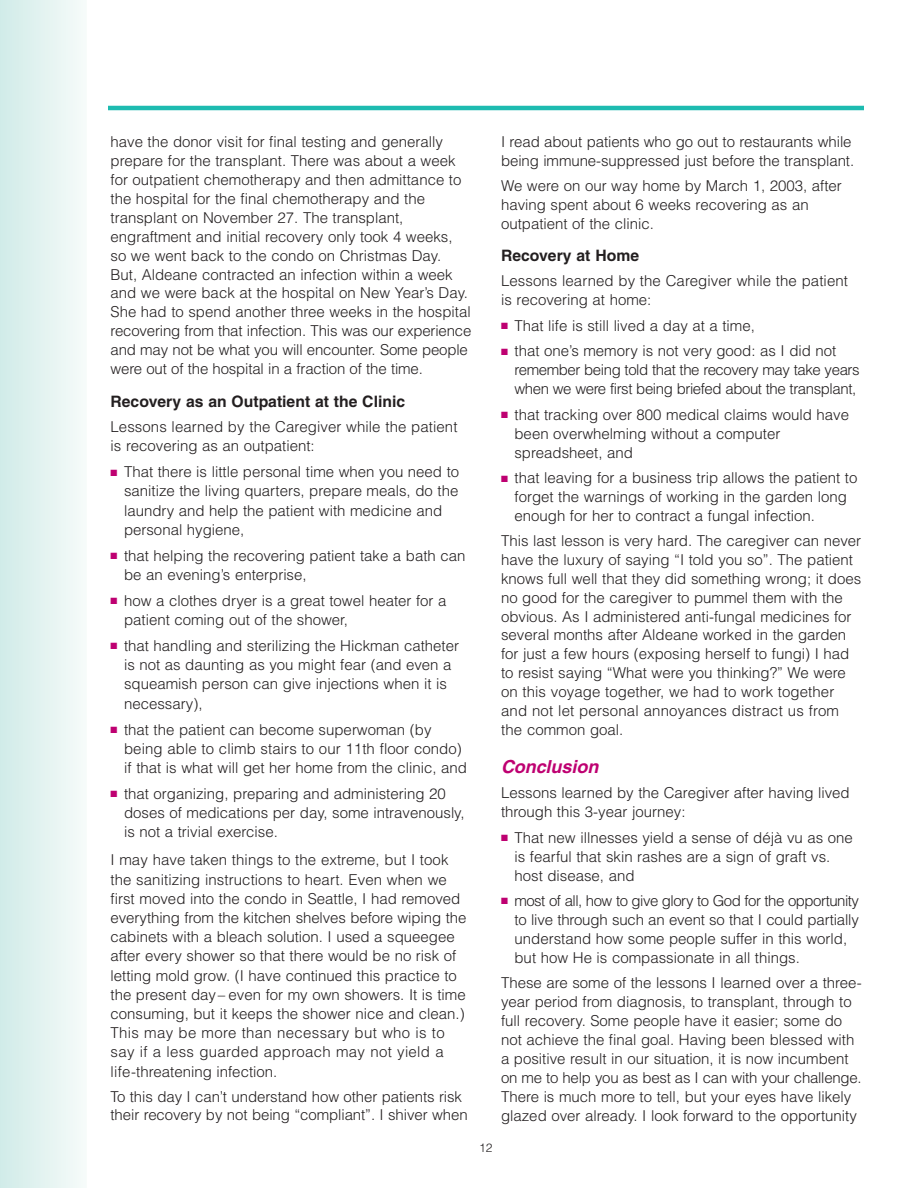
<style>
.page{position:relative;width:918px;height:1188px;background:#fff}
.page>*{position:absolute;margin:0;border:0;box-sizing:border-box;transform-origin:0 0}
.t1{font:italic 700 18px "Helvetica";color:#be0071}
.t2{font:700 15.75px "Helvetica";color:#231f20}
.t3{font:300 15px/18.9px "Helvetica";color:#231f20}
.t4{font:300 15px/18.9px "Helvetica";letter-spacing:-.03em;color:#231f20}
.t5{font:300 12px "Helvetica";color:#231f20}
.s1{color:#be0071}
</style>
<div class="page">
<div style="left:0;top:0;width:87px;height:1188px;background:linear-gradient(to right,#d0ebe8,#f7fbfa)"></div>
<hr style="left:108px;top:106px;width:756px;height:4px;background:#1dbbb0">
<p class="t3" style="left:111px;top:134px;width:362px">have the donor visit for final testing and generally prepare for the transplant. There was about a week for outpatient chemotherapy and then admittance to the hospital for the final chemotherapy and the transplant on November 27. The transplant, engraftment and initial recovery only took 4 weeks, so we went back to the condo on Christmas Day.<br>But, Aldeane contracted an infection within a week and we were back at the hospital on New Year’s Day.<br>She had to spend another three weeks in the hospital recovering from that infection. This was our experience and may not be what you will encounter. Some people were out of the hospital in a fraction of the time.</p>
<p class="t2" style="left:111px;top:395px;width:296px">Recovery as an Outpatient at the Clinic</p>
<p class="t3" style="left:111px;top:419px;width:349px">Lessons learned by the Caregiver while the patient is recovering as an outpatient:</p>
<p class="t3" style="left:124px;top:464px;width:337px;text-indent:-14px"><span class="s1">■</span> That there is little personal time when you need to sanitize the living quarters, prepare meals, do the laundry and help the patient with medicine and personal hygiene,</p>
<p class="t3" style="left:124px;top:547px;width:343px;text-indent:-14px"><span class="s1">■</span> that helping the recovering patient take a bath can be an evening’s enterprise,</p>
<p class="t3" style="left:124px;top:592px;width:324px;text-indent:-14px"><span class="s1">■</span> how a clothes dryer is a great towel heater for a patient coming out of the shower,</p>
<p class="t3" style="left:124px;top:638px;width:337px;text-indent:-14px"><span class="s1">■</span> that handling and sterilizing the Hickman catheter is not as daunting as you might fear (and even a squeamish person can give injections when it is necessary),</p>
<p class="t3" style="left:124px;top:721px;width:344px;text-indent:-14px"><span class="s1">■</span> that the patient can become superwoman (by being able to climb stairs to our 11th floor condo) if that is what will get her home from the clinic, and</p>
<p class="t3" style="left:124px;top:785px;width:342px;text-indent:-14px"><span class="s1">■</span> that organizing, preparing and administering 20 doses of medications per day, some intravenously, is not a trivial exercise.</p>
<p class="t3" style="left:111px;top:852px;width:357px">I may have taken things to the extreme, but I took the sanitizing instructions to heart. Even when we first moved into the condo in Seattle, I had removed everything from the kitchen shelves before wiping the cabinets with a bleach solution. I used a squeegee after every shower so that there would be no risk of letting mold grow. (I have continued this practice to the present day– even for my own showers. It is time consuming, but it keeps the shower nice and clean.)<br>This may be more than necessary but who is to say if a less guarded approach may not yield a life-threatening infection.</p>
<p class="t3" style="left:111px;top:1088px;width:359px">To this day I can’t understand how other patients risk their recovery by not being “compliant”. I shiver when</p>
<p class="t5" style="left:479px;top:1143px;width:15px">12</p>
<p class="t3" style="left:501px;top:134px;width:355px">I read about patients who go out to restaurants while being immune-suppressed just before the transplant.</p>
<p class="t3" style="left:501px;top:178px;width:342px">We were on our way home by March 1, 2003, after having spent about 6 weeks recovering as an outpatient of the clinic.</p>
<p class="t2" style="left:501px;top:250px;width:140px">Recovery at Home</p>
<p class="t3" style="left:501px;top:273px;width:349px">Lessons learned by the Caregiver while the patient is recovering at home:</p>
<p class="t3" style="left:501px;top:317px;width:255px"><span class="s1">■</span> That life is still lived a day at a time,</p>
<p class="t4" style="left:515px;top:343px;width:347px;text-indent:-14px"><span class="s1">■</span> that one’s memory is not very good: as I did not remember being told that the recovery may take years when we were first being briefed about the transplant,</p>
<p class="t3" style="left:515px;top:407px;width:336px;text-indent:-14px"><span class="s1">■</span> that tracking over 800 medical claims would have been overwhelming without a computer spreadsheet, and</p>
<p class="t3" style="left:515px;top:470px;width:344px;text-indent:-14px"><span class="s1">■</span> that leaving for a business trip allows the patient to forget the warnings of working in the garden long enough for her to contract a fungal infection.</p>
<p class="t3" style="left:501px;top:533px;width:362px">This last lesson is very hard. The caregiver can never have the luxury of saying “I told you so”. The patient knows full well that they did something wrong; it does no good for the caregiver to pummel them with the obvious. As I administered anti-fungal medicines for several months after Aldeane worked in the garden for just a few hours (exposing herself to fungi) I had to resist saying “What were you thinking?” We were on this voyage together, we had to work together and not let personal annoyances distract us from the common goal.</p>
<p class="t1" style="left:501px;top:760px;width:99px">Conclusion</p>
<p class="t3" style="left:501px;top:785px;width:350px">Lessons learned by the Caregiver after having lived through this 3-year journey:</p>
<p class="t3" style="left:515px;top:829px;width:340px;text-indent:-14px"><span class="s1">■</span> That new illnesses yield a sense of déjà vu as one is fearful that skin rashes are a sign of graft vs. host disease, and</p>
<p class="t3" style="left:515px;top:892px;width:346px;text-indent:-14px"><span class="s1">■</span> most of all, how to give glory to God for the opportunity to live through such an event so that I could partially understand how some people suffer in this world, but how He is compassionate in all things.</p>
<p class="t3" style="left:501px;top:975px;width:362px">These are some of the lessons I learned over a three&shy;year period from diagnosis, to transplant, through to full recovery. Some people have it easier; some do not achieve the final goal. Having been blessed with a positive result in our situation, it is now incumbent on me to help you as best as I can with your challenge.<br>There is much more to tell, but your eyes have likely glazed over already. I look forward to the opportunity</p>
</div>
